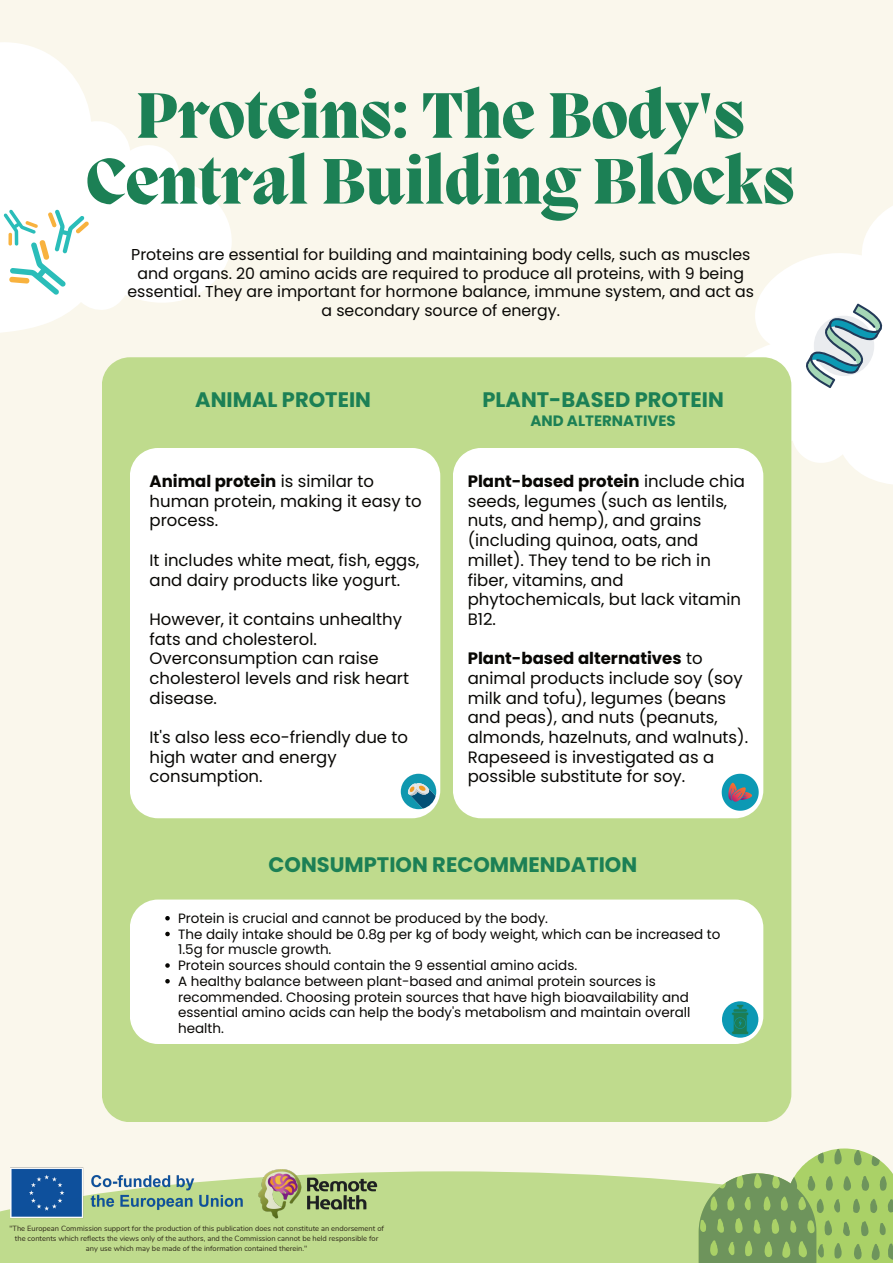
<style>
.page{position:relative;width:893px;height:1263px;background:#faf7ec}
.page>*{position:absolute;margin:0;border:0;box-sizing:border-box;transform-origin:0 0}
.t1{font:800 66px/65.8px "Migra";color:#1c8055;text-align:center}
.t2{font:700 21px "Poppins";color:#1c8055}
.t3{font:16.5px/19.6px "Poppins";color:#080704}
.t4{font:15.75px/18.6px "Poppins";color:#080704;text-align:center}
.t5{font:700 15px "Poppins";color:#1c8055}
.t6{font:13.5px/15.8px "Poppins";color:#080704}
.t7{font:7.5px/10.1px "Nunito";color:#2d2718;text-align:center}
.s1{font-weight:700}
</style>
<div class="page">
<svg style="left:745px;top:206px;width:148px;height:280px;fill:#fff"></svg>
<div style="left:102px;top:357px;width:689px;height:765px;background:#bfdb8d"></div>
<div style="left:0;top:1171px;width:893px;height:92px;background:#bfdb8d"></div>
<div style="left:130px;top:448px;width:310px;height:370px;background:#fff"></div>
<div style="left:453px;top:448px;width:310px;height:370px;background:#fff"></div>
<div style="left:130px;top:899px;width:633px;height:145px;background:#fff"></div>
<svg style="left:694px;top:1148px;width:199px;height:115px"></svg>
<svg style="left:0;top:42px;width:232px;height:291px;fill:#fff"></svg>
<svg style="left:4px;top:209px;width:85px;height:86px;background:#d9efe7"></svg>
<svg style="left:804px;top:304px;width:80px;height:84px"></svg>
<svg style="left:401px;top:774px;width:35px;height:35px"></svg>
<svg style="left:721px;top:774px;width:37px;height:37px"></svg>
<div style="left:722px;top:1001px;width:36px;height:37px;background:#0c99b4;border-radius:50%"></div>
<svg style="left:731px;top:1004px;width:18px;height:30px"></svg>
<svg style="left:165px;top:916px;width:5px;height:4px"></svg>
<svg style="left:165px;top:932px;width:5px;height:4px"></svg>
<svg style="left:165px;top:963px;width:5px;height:5px"></svg>
<svg style="left:165px;top:979px;width:5px;height:4px"></svg>
<img style="left:4px;top:1167px;width:375px;height:52px">
<h1 class="t1" style="left:86px;top:83px;width:710px">Proteins: The Body's<br>Central Building Blocks</h1>
<p class="t4" style="left:127px;top:245px;width:628px">Proteins are essential for building and maintaining body cells, such as muscles and organs. 20 amino acids are required to produce all proteins, with 9 being essential. They are important for hormone balance, immune system, and act as a secondary source of energy.</p>
<p class="t2" style="left:195px;top:387px;width:177px">ANIMAL PROTEIN</p>
<p class="t3" style="left:150px;top:471px;width:274px"><span class="s1">Animal protein</span> is similar to human protein, making it easy to process.</p>
<p class="t3" style="left:150px;top:550px;width:271px">It includes white meat, fish, eggs, and dairy products like yogurt.</p>
<p class="t3" style="left:150px;top:609px;width:261px">However, it contains unhealthy fats and cholesterol.<br>Overconsumption can raise cholesterol levels and risk heart disease.</p>
<p class="t3" style="left:150px;top:727px;width:260px">It's also less eco-friendly due to high water and energy consumption.</p>
<p class="t2" style="left:482px;top:387px;width:243px">PLANT-BASED PROTEIN</p>
<p class="t5" style="left:530px;top:412px;width:147px">AND ALTERNATIVES</p>
<p class="t3" style="left:468px;top:471px;width:279px"><span class="s1">Plant-based protein</span> include chia seeds, legumes (such as lentils, nuts, and hemp), and grains (including quinoa, oats, and millet). They tend to be rich in fiber, vitamins, and phytochemicals, but lack vitamin<br>B12.</p>
<p class="t3" style="left:468px;top:649px;width:282px"><span class="s1">Plant-based alternatives</span> to animal products include soy (soy milk and tofu), legumes (beans and peas), and nuts (peanuts, almonds, hazelnuts, and walnuts).<br>Rapeseed is investigated as a possible substitute for soy.</p>
<p class="t2" style="left:268px;top:852px;width:370px">CONSUMPTION RECOMMENDATION</p>
<p class="t6" style="left:178px;top:910px;width:544px">Protein is crucial and cannot be produced by the body.<br>The daily intake should be 0.8g per kg of body weight, which can be increased to 1.5g for muscle growth.<br>Protein sources should contain the 9 essential amino acids.<br>A healthy balance between plant-based and animal protein sources is recommended. Choosing protein sources that have high bioavailability and essential amino acids can help the body's metabolism and maintain overall health.</p>
<p class="t7" style="left:9px;top:1222px;width:376px">"The European Commission support for the production of this publication does not constitute an endorsement of the contents which reflects the views only of the authors, and the Commission cannot be held responsible for any use which may be made of the information contained therein."</p>
</div>
